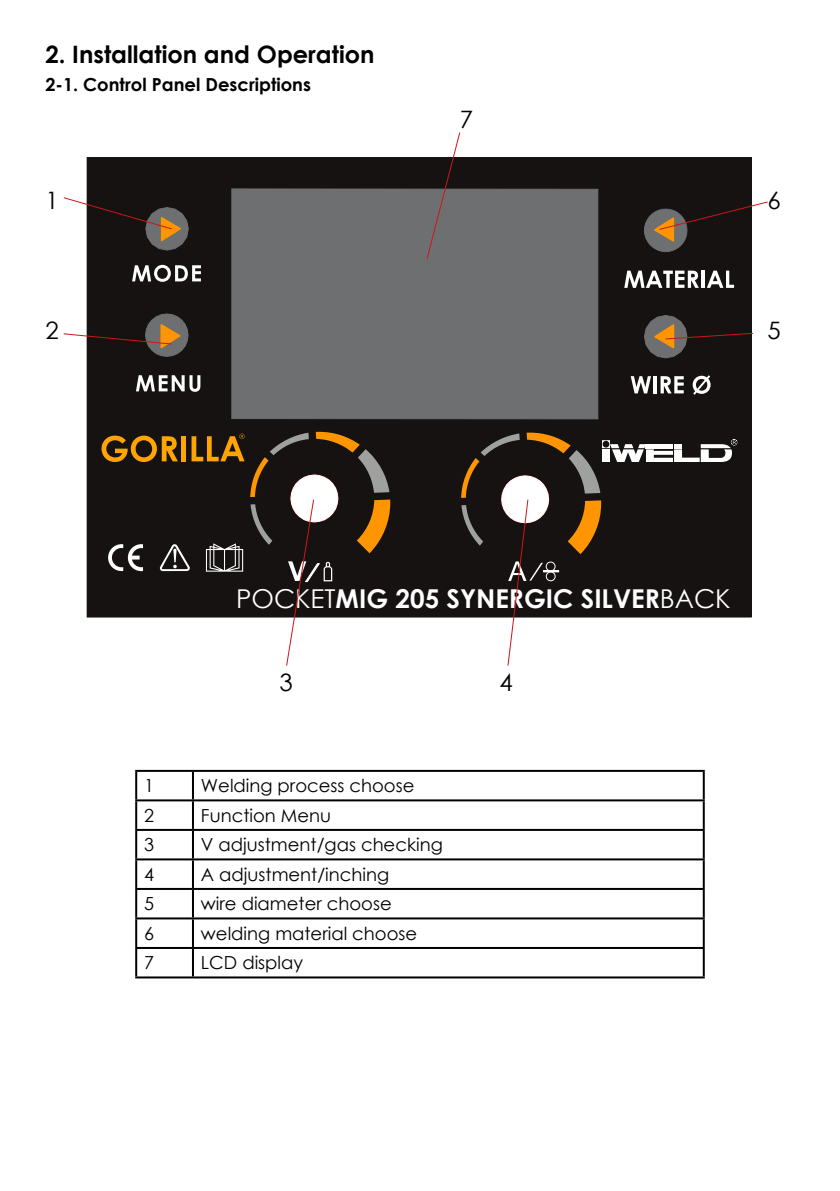
<style>
.page{position:relative;width:840px;height:1191px;background:#fff}
.page>*{position:absolute;margin:0;border:0;box-sizing:border-box;transform-origin:0 0}
.t1{font:700 26px "Century Gothic";color:#fff}
.t2{font:700 24px "Century Gothic";color:#000}
.t3{font:24px "Century Gothic";color:#000}
.t4{font:18px "Century Gothic";color:#000}
.t5{font:700 18px "Century Gothic";color:#000}
.s1{font-weight:400}
</style>
<div class="page">
<hr style="left:135px;top:770px;width:58px;height:2px;background:#000">
<hr style="left:135px;top:772px;width:2px;height:27px;background:#000">
<hr style="left:193px;top:770px;width:511px;height:2px;background:#000">
<hr style="left:192px;top:772px;width:2px;height:27px;background:#000">
<hr style="left:702px;top:772px;width:2px;height:27px;background:#000">
<hr style="left:135px;top:799px;width:58px;height:2px;background:#000">
<hr style="left:135px;top:801px;width:2px;height:28px;background:#000">
<hr style="left:193px;top:799px;width:511px;height:2px;background:#000">
<hr style="left:192px;top:801px;width:2px;height:28px;background:#000">
<hr style="left:702px;top:801px;width:2px;height:28px;background:#000">
<hr style="left:135px;top:829px;width:58px;height:2px;background:#000">
<hr style="left:135px;top:831px;width:2px;height:27px;background:#000">
<hr style="left:193px;top:829px;width:511px;height:2px;background:#000">
<hr style="left:192px;top:831px;width:2px;height:27px;background:#000">
<hr style="left:702px;top:831px;width:2px;height:27px;background:#000">
<hr style="left:135px;top:858px;width:58px;height:2px;background:#000">
<hr style="left:135px;top:860px;width:2px;height:28px;background:#000">
<hr style="left:193px;top:858px;width:511px;height:2px;background:#000">
<hr style="left:192px;top:860px;width:2px;height:28px;background:#000">
<hr style="left:702px;top:860px;width:2px;height:28px;background:#000">
<hr style="left:135px;top:888px;width:58px;height:2px;background:#000">
<hr style="left:135px;top:890px;width:2px;height:27px;background:#000">
<hr style="left:193px;top:888px;width:511px;height:2px;background:#000">
<hr style="left:192px;top:890px;width:2px;height:27px;background:#000">
<hr style="left:702px;top:890px;width:2px;height:27px;background:#000">
<hr style="left:135px;top:917px;width:58px;height:2px;background:#000">
<hr style="left:135px;top:919px;width:2px;height:28px;background:#000">
<hr style="left:193px;top:917px;width:511px;height:2px;background:#000">
<hr style="left:192px;top:919px;width:2px;height:28px;background:#000">
<hr style="left:702px;top:919px;width:2px;height:28px;background:#000">
<hr style="left:135px;top:947px;width:58px;height:2px;background:#000">
<hr style="left:135px;top:949px;width:2px;height:27px;background:#000">
<hr style="left:193px;top:947px;width:511px;height:2px;background:#000">
<hr style="left:192px;top:949px;width:2px;height:27px;background:#000">
<hr style="left:702px;top:949px;width:2px;height:27px;background:#000">
<hr style="left:135px;top:976px;width:58px;height:2px;background:#000">
<hr style="left:193px;top:976px;width:511px;height:2px;background:#000">
<div style="left:87px;top:158px;width:663px;height:459px;background:#151211"></div>
<svg style="left:159px;top:544px;width:31px;height:27px"></svg>
<svg style="left:108px;top:544px;width:35px;height:27px"></svg>
<svg style="left:206px;top:543px;width:37px;height:28px"></svg>
<svg style="left:148px;top:188px;width:537px;height:320px"></svg>
<svg style="left:132px;top:265px;width:69px;height:17px"></svg>
<svg style="left:136px;top:375px;width:64px;height:17px"></svg>
<svg style="left:101px;top:435px;width:77px;height:27px"></svg>
<div style="left:181px;top:436px;width:5px;height:25px;background:#ffa400"></div>
<svg style="left:191px;top:433px;width:53px;height:28px"></svg>
<svg style="left:630px;top:376px;width:20px;height:17px"></svg>
<hr style="left:653px;top:376px;width:3px;height:17px;background:#fff">
<svg style="left:660px;top:376px;width:23px;height:17px"></svg>
<svg style="left:692px;top:375px;width:18px;height:20px"></svg>
<svg style="left:624px;top:271px;width:74px;height:17px"></svg>
<svg style="left:701px;top:271px;width:3px;height:17px"></svg>
<svg style="left:707px;top:271px;width:26px;height:17px"></svg>
<svg style="left:63px;top:196px;width:118px;height:45px"></svg>
<svg style="left:63px;top:324px;width:117px;height:24px"></svg>
<svg style="left:653px;top:201px;width:115px;height:41px"></svg>
<svg style="left:653px;top:324px;width:100px;height:25px"></svg>
<svg style="left:425px;top:132px;width:35px;height:128px"></svg>
<svg style="left:250px;top:432px;width:140px;height:234px"></svg>
<svg style="left:461px;top:432px;width:276px;height:234px"></svg>
<h2 class="t2" style="left:45px;top:36px;width:330px">2. Installation and Operation</h2>
<p class="t5" style="left:45px;top:71px;width:267px">2-1. Control Panel Descriptions</p>
<h2 class="t3" style="left:45px;top:183px;width:15px">1</h2>
<h2 class="t3" style="left:45px;top:314px;width:15px">2</h2>
<h2 class="t3" style="left:459px;top:102px;width:15px">7</h2>
<h2 class="t3" style="left:767px;top:183px;width:15px">6</h2>
<h2 class="t3" style="left:767px;top:314px;width:15px">5</h2>
<h1 class="t1" style="left:236px;top:579px;width:496px"><span class="s1">POCKET</span>MIG 205 SYNERGIC SILVER<span class="s1">BACK</span></h1>
<h2 class="t3" style="left:279px;top:665px;width:15px">3</h2>
<h2 class="t3" style="left:499px;top:665px;width:15px">4</h2>
<p class="t4" style="left:144px;top:773px;width:11px">1</p>
<p class="t4" style="left:201px;top:773px;width:215px">Welding process choose</p>
<p class="t4" style="left:144px;top:803px;width:11px">2</p>
<p class="t4" style="left:201px;top:803px;width:131px">Function Menu</p>
<p class="t4" style="left:144px;top:832px;width:11px">3</p>
<p class="t4" style="left:201px;top:832px;width:243px">V adjustment/gas checking</p>
<p class="t4" style="left:144px;top:862px;width:11px">4</p>
<p class="t4" style="left:201px;top:862px;width:190px">A adjustment/inching</p>
<p class="t4" style="left:144px;top:891px;width:11px">5</p>
<p class="t4" style="left:201px;top:891px;width:192px">wire diameter choose</p>
<p class="t4" style="left:144px;top:921px;width:11px">6</p>
<p class="t4" style="left:201px;top:921px;width:218px">welding material choose</p>
<p class="t4" style="left:144px;top:950px;width:11px">7</p>
<p class="t4" style="left:201px;top:950px;width:104px">LCD display</p>
</div>
